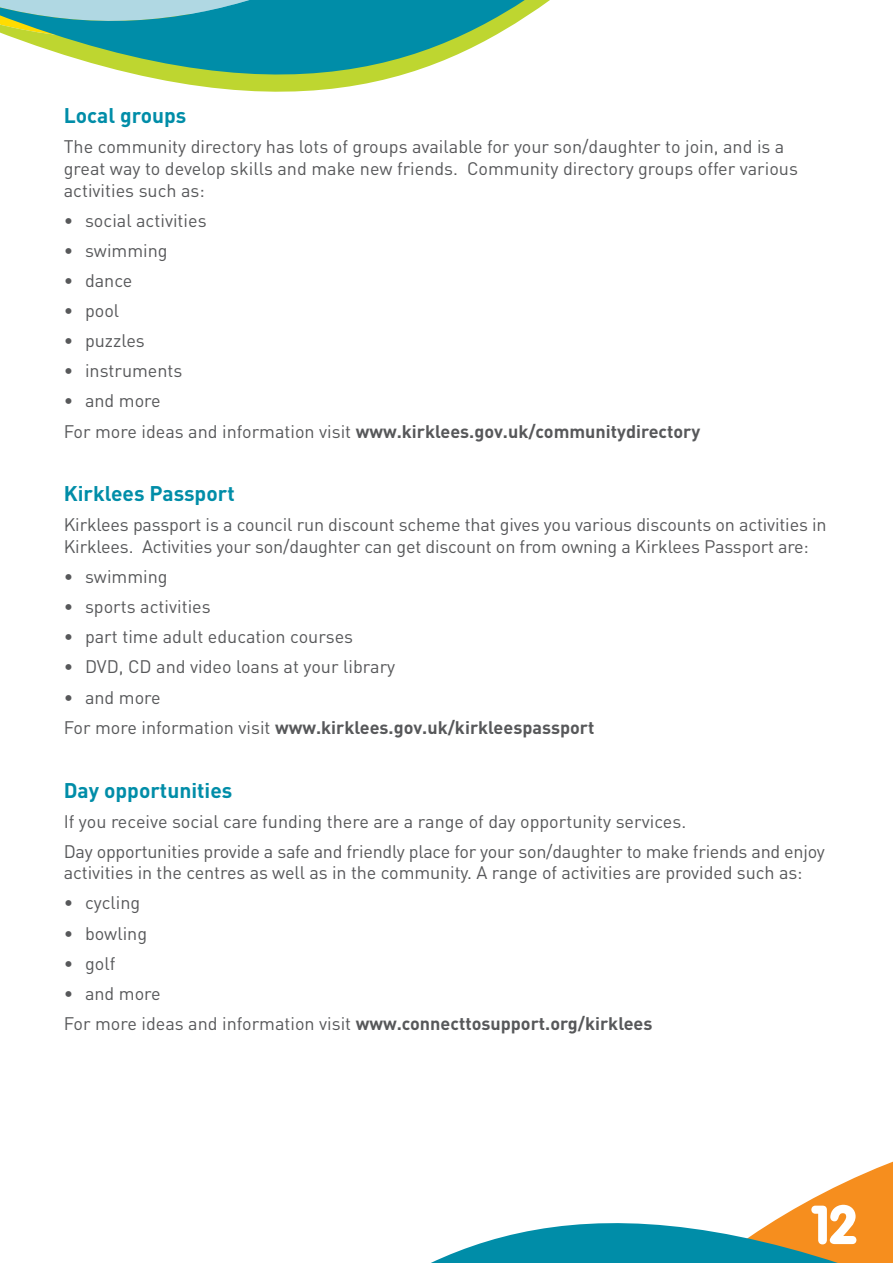
<style>
.page{position:relative;width:893px;height:1263px;background:#fff}
.page>*{position:absolute;margin:0;border:0;box-sizing:border-box;transform-origin:0 0}
.t1{font:900 54px "VAG Rounded LT";color:#fff}
.t2{font:700 21px "DIN";color:#008da8}
.t3{font:18px/21.6px "DIN";letter-spacing:-.005em;color:#57585a}
.t4{font:700 18px/30.2px "DIN";color:#57585a}
.s1{font-weight:700}
.s2{font-weight:400}
</style>
<div class="page">
<svg style="left:0;top:0;width:550px;height:92px"></svg>
<svg style="left:861px;top:1161px;width:32px;height:14px"></svg>
<svg style="left:431px;top:1175px;width:462px;height:88px"></svg>
<p class="t2" style="left:64px;top:102px;width:124px">Local groups</p>
<p class="t3" style="left:64px;top:136px;width:736px">The community directory has lots of groups available for your son/daughter to join, and is a great way to develop skills and make new friends. Community directory groups offer various activities such as:</p>
<p class="t3" style="left:64px;top:210px;width:144px">• social activities</p>
<p class="t3" style="left:64px;top:240px;width:105px">• swimming</p>
<p class="t3" style="left:64px;top:270px;width:70px">• dance</p>
<p class="t3" style="left:64px;top:300px;width:57px">• pool</p>
<p class="t3" style="left:64px;top:330px;width:83px">• puzzles</p>
<p class="t3" style="left:64px;top:360px;width:120px">• instruments</p>
<p class="t3" style="left:64px;top:386px;width:638px;line-height:30.2px">• and more<br>For more ideas and information visit <span class="s1">www.kirklees.gov.uk/communitydirectory</span></p>
<p class="t2" style="left:64px;top:480px;width:172px">Kirklees Passport</p>
<p class="t3" style="left:64px;top:514px;width:764px">Kirklees passport is a council run discount scheme that gives you various discounts on activities in<br>Kirklees. Activities your son/daughter can get discount on from owning a Kirklees Passport are:</p>
<p class="t3" style="left:64px;top:566px;width:105px">• swimming</p>
<p class="t3" style="left:64px;top:596px;width:148px">• sports activities</p>
<p class="t3" style="left:64px;top:626px;width:291px">• part time adult education courses</p>
<p class="t3" style="left:64px;top:656px;width:333px">• DVD, CD and video loans at your library</p>
<p class="t4" style="left:64px;top:681px;width:532px"><span class="s2">• and more<br>For more information visit</span> www.kirklees.gov.uk/kirkleespassport</p>
<p class="t2" style="left:64px;top:776px;width:170px">Day opportunities</p>
<p class="t3" style="left:64px;top:806px;width:762px;line-height:30.2px">If you receive social care funding there are a range of day opportunity services.<br>Day opportunities provide a safe and friendly place for your son/daughter to make friends and enjoy</p>
<p class="t3" style="left:64px;top:862px;width:740px">activities in the centres as well as in the community. A range of activities are provided such as:</p>
<p class="t3" style="left:64px;top:892px;width:78px">• cycling</p>
<p class="t3" style="left:64px;top:922px;width:85px">• bowling</p>
<p class="t3" style="left:64px;top:953px;width:53px">• golf</p>
<p class="t3" style="left:64px;top:978px;width:590px;line-height:30.2px">• and more<br>For more ideas and information visit <span class="s1">www.connecttosupport.org/kirklees</span></p>
<h1 class="t1" style="left:811px;top:1192px;width:47px">12</h1>
</div>
